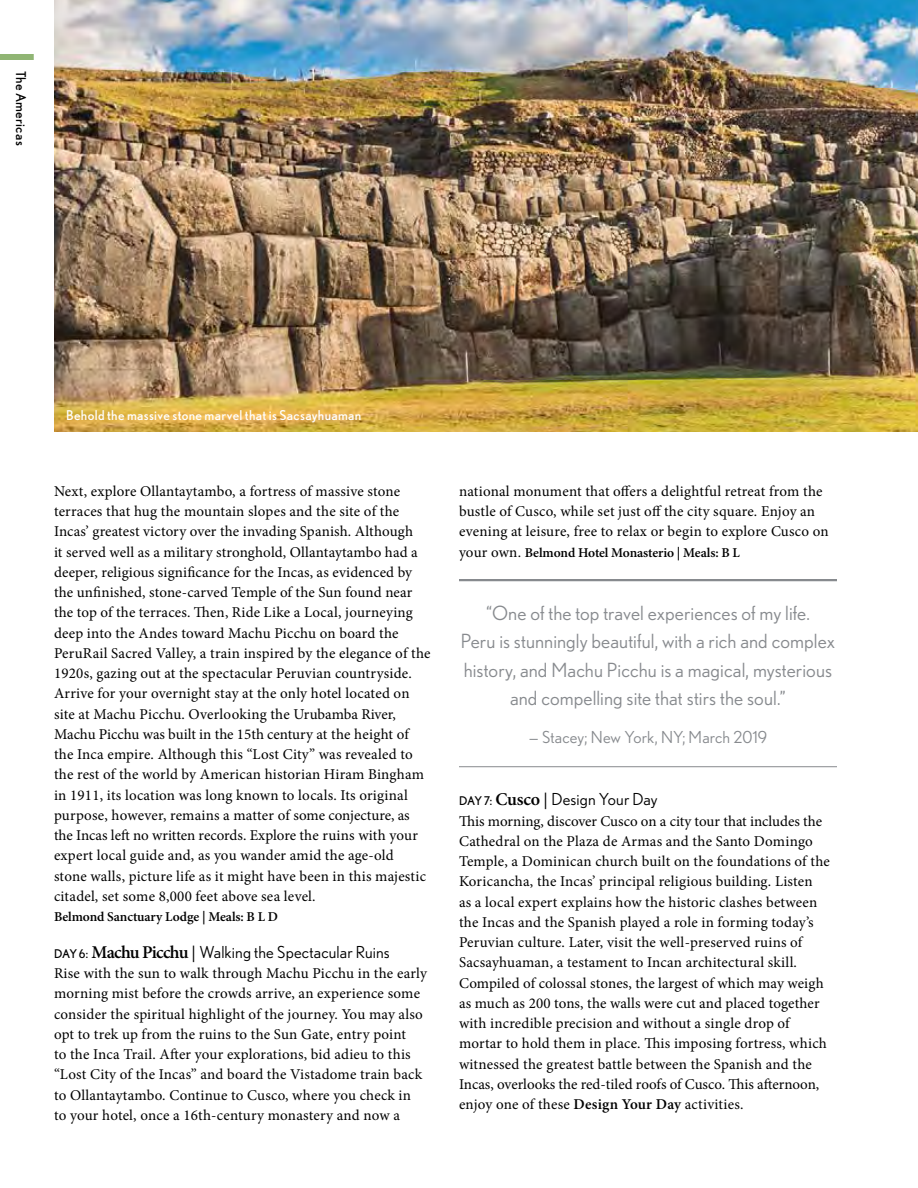
<style>
.page{position:relative;width:918px;height:1188px;background:#fff}
.page>*{position:absolute;margin:0;border:0;box-sizing:border-box;transform-origin:0 0}
.t1{font:19.5px/28.5px "Nobel";letter-spacing:.005em;color:#878a8e;text-align:center}
.t2{font:16.5px "Nobel";letter-spacing:.005em;color:#000}
.t3{font:16.5px "Nobel";letter-spacing:.01em;color:#878a8e}
.t4{font:15px/20.2px "Minion Pro";letter-spacing:.01em;color:#000}
.t5{font:600 13.5px "Minion Pro";letter-spacing:-.005em;color:#000}
.t6{font:13.5px "Nobel";letter-spacing:.025em;color:#fff}
.t7{font:13.5px "Nobel";letter-spacing:.02em;color:#000}
.s1{font-size:12px}
.s2{font-family:"Minion Pro";font-weight:600;font-size:18px}
.s3{font-family:"Minion Pro";font-weight:500}
.s4{font-weight:400;font-size:15px}
.s5{font-weight:600}
</style>
<div class="page">
<div style="left:0;top:54px;width:34px;height:6px;background:#90b574"></div>
<img style="left:54px;top:0;width:864px;height:432px">
<hr style="left:459px;top:579px;width:378px;height:2px;background:#878a8e">
<hr style="left:459px;top:766px;width:378px;height:1px;background:#878a8e">
<p class="t7" style="left:29px;top:70px;width:76px;rotate:90deg">The Americas</p>
<p class="t6" style="left:66px;top:407px;width:297px">Behold the massive stone marvel that is Sacsayhuaman</p>
<p class="t4" style="left:54px;top:481px;width:378px">Next, explore Ollantaytambo, a fortress of massive stone terraces that hug the mountain slopes and the site of the Incas’ greatest victory over the invading Spanish. Although<br>it served well as a military stronghold, Ollantaytambo had a deeper, religious significance for the Incas, as evidenced by the unfinished, stone-carved Temple of the Sun found near the top of the terraces. Then, Ride Like a Local, journeying deep into the Andes toward Machu Picchu on board the PeruRail Sacred Valley, a train inspired by the elegance of the 1920s, gazing out at the spectacular Peruvian countryside.<br>Arrive for your overnight stay at the only hotel located on site at Machu Picchu. Overlooking the Urubamba River, Machu Picchu was built in the 15th century at the height of the Inca empire. Although this “Lost City” was revealed to the rest of the world by American historian Hiram Bingham in 1911, its location was long known to locals. Its original purpose, however, remains a matter of some conjecture, as the Incas left no written records. Explore the ruins with your expert local guide and, as you wander amid the age-old<br>stone walls, picture life as it might have been in this majestic citadel, set some 8,000 feet above sea level.</p>
<p class="t5" style="left:54px;top:909px;width:225px">Belmond Sanctuary Lodge | Meals: B L D</p>
<p class="t2" style="left:54px;top:942px;width:337px"><span class="s1">DAY 6:</span> <span class="s2">Machu Picchu</span> <span class="s3">|</span> Walking the Spectacular Ruins</p>
<p class="t4" style="left:54px;top:963px;width:374px">Rise with the sun to walk through Machu Picchu in the early morning mist before the crowds arrive, an experience some consider the spiritual highlight of the journey. You may also opt to trek up from the ruins to the Sun Gate, entry point<br>to the Inca Trail. After your explorations, bid adieu to this “Lost City of the Incas” and board the Vistadome train back to Ollantaytambo. Continue to Cusco, where you check in to your hotel, once a 16th-century monastery and now a</p>
<p class="t4" style="left:459px;top:481px;width:371px">national monument that offers a delightful retreat from the bustle of Cusco, while set just off the city square. Enjoy an evening at leisure, free to relax or begin to explore Cusco on</p>
<p class="t5" style="left:459px;top:544px;width:282px"><span class="s4">your own.</span> Belmond Hotel Monasterio | Meals: B L</p>
<h1 class="t1" style="left:461px;top:598px;width:376px">“One of the top travel experiences of my life.<br>Peru is stunningly beautiful, with a rich and complex history, and Machu Picchu is a magical, mysterious and compelling site that stirs the soul.”</h1>
<p class="t3" style="left:529px;top:727px;width:240px">— Stacey; New York, NY; March 2019</p>
<p class="t2" style="left:459px;top:790px;width:200px"><span class="s1">DAY 7:</span> <span class="s2">Cusco</span> <span class="s3">|</span> Design Your Day</p>
<p class="t4" style="left:459px;top:811px;width:372px">This morning, discover Cusco on a city tour that includes the Cathedral on the Plaza de Armas and the Santo Domingo Temple, a Dominican church built on the foundations of the Koricancha, the Incas’ principal religious building. Listen<br>as a local expert explains how the historic clashes between the Incas and the Spanish played a role in forming today’s Peruvian culture. Later, visit the well-preserved ruins of Sacsayhuaman, a testament to Incan architectural skill.<br>Compiled of colossal stones, the largest of which may weigh as much as 200 tons, the walls were cut and placed together with incredible precision and without a single drop of mortar to hold them in place. This imposing fortress, which witnessed the greatest battle between the Spanish and the Incas, overlooks the red-tiled roofs of Cusco. This afternoon, enjoy one of these <span class="s5">Design Your Day</span> activities.</p>
</div>
